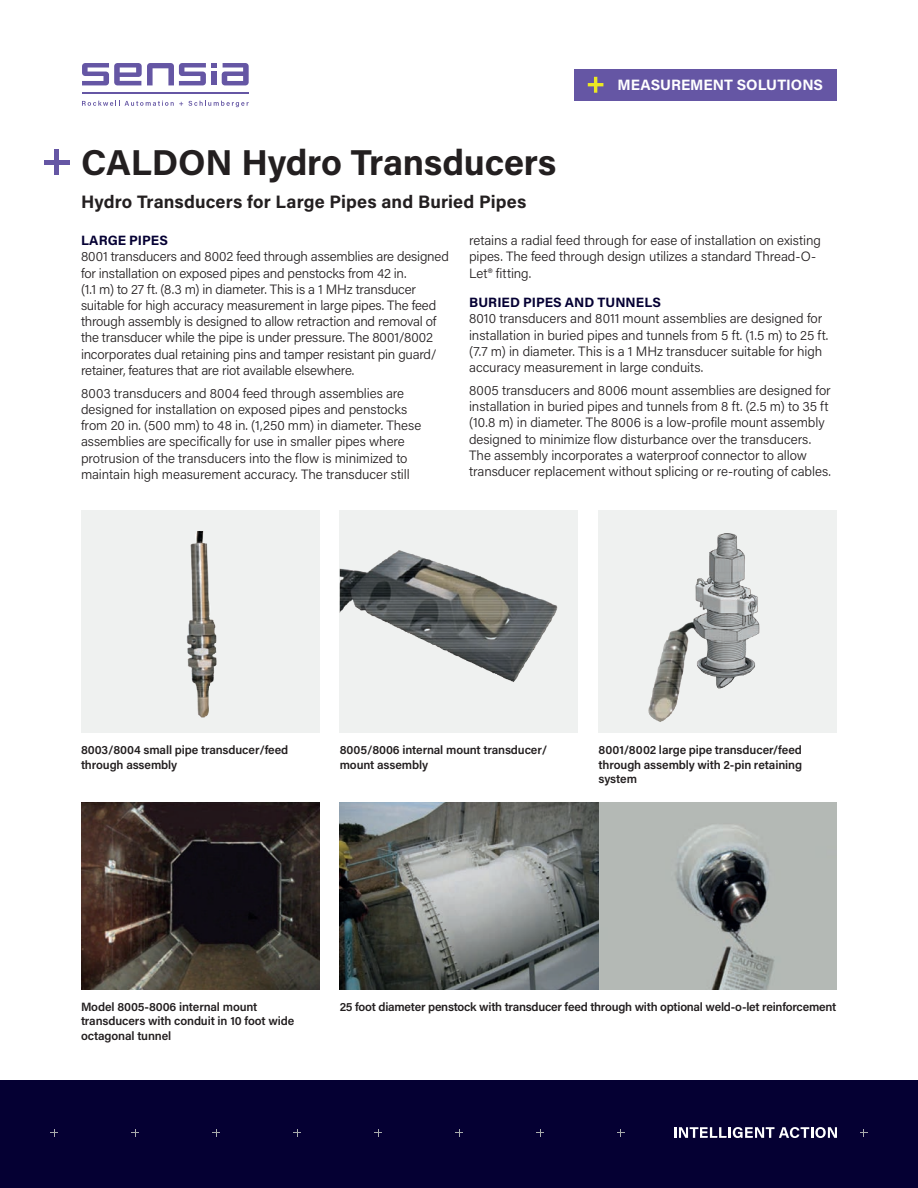
<style>
.page{position:relative;width:918px;height:1188px;background:#fff}
.page>*{position:absolute;margin:0;border:0;box-sizing:border-box;transform-origin:0 0}
.t1{font:700 36px "Acumin Pro";letter-spacing:-.005em;color:#231f20}
.t2{font:700 18px "Acumin Pro";letter-spacing:.005em;color:#231f20}
.t3{font:700 15px "Acumin Pro";color:#fff}
.t4{font:300 13.5px/16.2px "Acumin Pro";letter-spacing:-.01em;color:#231f20}
.t5{font:700 13.5px "Acumin Pro";letter-spacing:.005em;color:#050033}
.t6{font:600 12px/14.4px "Acumin Pro";letter-spacing:-.01em;color:#231f20}
</style>
<div class="page">
<div style="left:0;top:1080px;width:918px;height:108px;background:#050033"></div>
<div style="left:81px;top:510px;width:239px;height:223px;background:#eff1f0"></div>
<img style="left:186px;top:531px;width:31px;height:186px">
<img style="left:81px;top:803px;width:239px;height:187px">
<div style="left:340px;top:510px;width:238px;height:223px;background:#eff1f0"></div>
<img style="left:340px;top:550px;width:185px;height:132px">
<img style="left:340px;top:803px;width:497px;height:187px">
<div style="left:598px;top:510px;width:239px;height:223px;background:#eff1f0"></div>
<img style="left:648px;top:533px;width:76px;height:189px">
<svg style="left:82px;top:63px;width:167px;height:22px"></svg>
<div style="left:211px;top:71px;width:6px;height:14px;background:#6556a4"></div>
<hr style="left:82px;top:93px;width:167px;height:1px;background:#6556a4">
<svg style="left:82px;top:101px;width:167px;height:6px"></svg>
<svg style="left:617px;top:1129px;width:8px;height:7px"></svg>
<svg style="left:536px;top:1129px;width:8px;height:7px"></svg>
<svg style="left:455px;top:1129px;width:8px;height:7px"></svg>
<svg style="left:374px;top:1129px;width:8px;height:7px"></svg>
<svg style="left:293px;top:1129px;width:8px;height:7px"></svg>
<svg style="left:212px;top:1129px;width:8px;height:7px"></svg>
<svg style="left:131px;top:1129px;width:8px;height:7px"></svg>
<svg style="left:50px;top:1129px;width:8px;height:7px"></svg>
<svg style="left:860px;top:1129px;width:8px;height:7px"></svg>
<svg style="left:674px;top:1127px;width:163px;height:11px"></svg>
<hr style="left:55px;top:150px;width:4px;height:25px;background:#6556a4">
<div style="left:44px;top:160px;width:26px;height:5px;background:#6556a4"></div>
<div style="left:574px;top:69px;width:263px;height:32px;background:#6556a4"></div>
<svg style="left:588px;top:77px;width:15px;height:16px"></svg>
<h1 class="t1" style="left:81px;top:137px;width:477px">CALDON Hydro Transducers</h1>
<h2 class="t2" style="left:81px;top:189px;width:447px">Hydro Transducers for Large Pipes and Buried Pipes</h2>
<p class="t3" style="left:617px;top:74px;width:207px">MEASUREMENT SOLUTIONS</p>
<p class="t5" style="left:81px;top:231px;width:89px">LARGE PIPES</p>
<p class="t4" style="left:81px;top:248px;width:369px">8001 transducers and 8002 feed through assemblies are designed for installation on exposed pipes and penstocks from 42 in.<br>(1.1 m) to 27 ft. (8.3 m) in diameter. This is a 1 MHz transducer suitable for high accuracy measurement in large pipes. The feed through assembly is designed to allow retraction and removal of the transducer while the pipe is under pressure. The 8001/8002 incorporates dual retaining pins and tamper resistant pin guard/ retainer, features that are riot available elsewhere.</p>
<p class="t4" style="left:81px;top:384px;width:342px">8003 transducers and 8004 feed through assemblies are designed for installation on exposed pipes and penstocks from 20 in. (500 mm) to 48 in. (1,250 mm) in diameter. These assemblies are specifically for use in smaller pipes where protrusion of the transducers into the flow is minimized to maintain high measurement accuracy. The transducer still</p>
<p class="t4" style="left:469px;top:232px;width:353px">retains a radial feed through for ease of installation on existing pipes. The feed through design utilizes a standard Thread-O-<br>Let® fitting.</p>
<p class="t5" style="left:469px;top:293px;width:194px">BURIED PIPES AND TUNNELS</p>
<p class="t4" style="left:469px;top:310px;width:361px">8010 transducers and 8011 mount assemblies are designed for installation in buried pipes and tunnels from 5 ft. (1.5 m) to 25 ft. (7.7 m) in diameter. This is a 1 MHz transducer suitable for high accuracy measurement in large conduits.</p>
<p class="t4" style="left:469px;top:382px;width:363px">8005 transducers and 8006 mount assemblies are designed for installation in buried pipes and tunnels from 8 ft. (2.5 m) to 35 ft (10.8 m) in diameter. The 8006 is a low-profile mount assembly designed to minimize flow disturbance over the transducers.<br>The assembly incorporates a waterproof connector to allow transducer replacement without splicing or re-routing of cables.</p>
<p class="t6" style="left:81px;top:742px;width:209px">8003/8004 small pipe transducer/feed through assembly</p>
<p class="t6" style="left:340px;top:742px;width:209px">8005/8006 internal mount transducer/ mount assembly</p>
<p class="t6" style="left:598px;top:742px;width:205px;text-align:justify">8001/8002 large pipe transducer/feed through assembly with 2-pin retaining system</p>
<p class="t6" style="left:81px;top:999px;width:215px">Model 8005-8006 internal mount transducers with conduit in 10 foot wide octagonal tunnel</p>
<p class="t6" style="left:340px;top:999px;width:498px">25 foot diameter penstock with transducer feed through with optional weld-o-let reinforcement</p>
</div>
